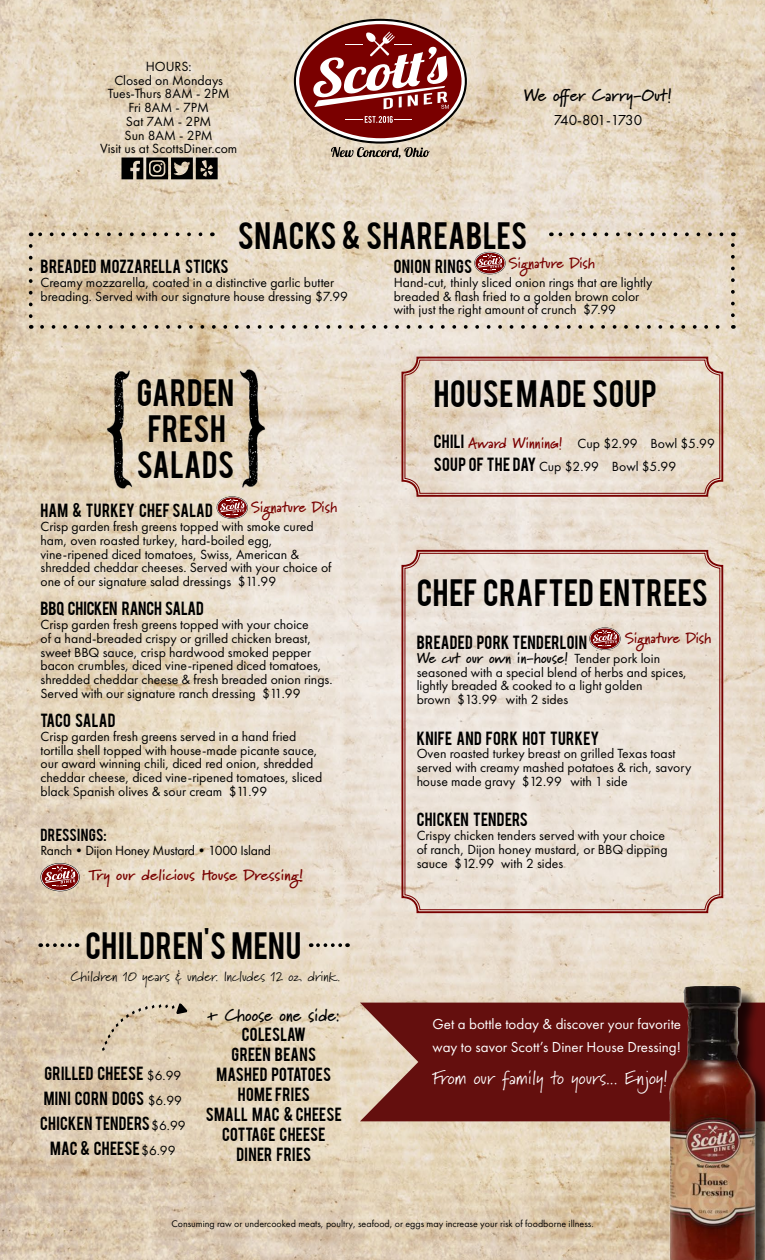
<style>
.page{position:relative;width:765px;height:1260px;background:#fff}
.page>*{position:absolute;margin:0;border:0;box-sizing:border-box;transform-origin:0 0}
.t1{font:30px/36px "Bebas";letter-spacing:.02em;color:#000;text-align:center}
.t2{font:18.75px "Marydale";color:#fff}
.t3{font:700 17.5px "Marydale";color:#000}
.t4{font:15px/20px "Bebas";letter-spacing:.015em;color:#000;text-align:center}
.t5{font:15px/22.5px "Futura PT";color:#fff}
.t6{font:700 15px "Marydale";color:#780000}
.t7{font:700 15px "Marydale";color:#000}
.t8{font:700 15px "Marydale";color:#780000;scale:1.1 1}
.t9{font:15px "Bebas";letter-spacing:-.01em;color:#000}
.t10{font:15px "Futura PT";letter-spacing:-.075em;color:#000}
.t11{font:13.75px/13.8px "Futura PT";color:#000}
.t12{font:13.75px "Marydale";color:#000}
.t13{font:13.75px "Futura PT";letter-spacing:-.02em;color:#000}
.t14{font:13.75px "Bebas";letter-spacing:.02em;color:#000}
.t15{font:10px "Futura PT";color:#000}
.s1{font-family:"Bebas";font-size:15px}
.s2{font-family:"Marydale";font-weight:700;font-size:15px;color:#7a0000}
.s3{font-family:"Futura PT";font-size:13.75px}
.s4{font-family:"Futura PT";font-weight:400;font-size:13.75px}
</style>
<div class="page">
<img style="left:0;top:0;width:765px;height:1260px">
<svg style="left:294px;top:19px;width:173px;height:140px"></svg>
<svg style="left:401px;top:356px;width:323px;height:142px;background:#e4d3c4"></svg>
<div style="left:405px;top:360px;width:315px;height:134px;border:1px solid #780000;border-radius:15px"></div>
<img style="left:103px;top:366px;width:37px;height:130px">
<img style="left:232px;top:361px;width:37px;height:131px">
<svg style="left:47px;top:943px;width:31px;height:4px"></svg>
<svg style="left:102px;top:1003px;width:86px;height:48px;background:#d8c7ad"></svg>
<svg style="left:41px;top:863px;width:39px;height:28px"></svg>
<svg style="left:318px;top:943px;width:30px;height:4px"></svg>
<svg style="left:42px;top:325px;width:685px;height:4px;background:#b1a797"></svg>
<svg style="left:31px;top:232px;width:170px;height:4px"></svg>
<svg style="left:29px;top:246px;width:4px;height:83px"></svg>
<svg style="left:731px;top:232px;width:4px;height:83px"></svg>
<svg style="left:551px;top:232px;width:171px;height:4px"></svg>
<svg style="left:401px;top:549px;width:323px;height:365px;background:#e7dbd0"></svg>
<div style="left:405px;top:553px;width:315px;height:357px;border:1px solid #780000;border-radius:15px"></div>
<svg style="left:360px;top:1003px;width:81px;height:118px;background:#935850"></svg>
<svg style="left:589px;top:628px;width:32px;height:22px"></svg>
<svg style="left:474px;top:252px;width:32px;height:22px"></svg>
<img style="left:441px;top:953px;width:324px;height:307px">
<svg style="left:121px;top:158px;width:97px;height:21px;background:#47423b"></svg>
<svg style="left:217px;top:496px;width:31px;height:23px"></svg>
<p class="t11" style="left:100px;top:59px;width:139px;text-align:center">HOURS:<br>Closed on Mondays<br>Tues-Thurs 8AM - 2PM<br>Fri 8AM - 7PM<br>Sat 7AM - 2PM<br>Sun 8AM - 2PM<br>Visit us at ScottsDiner.com</p>
<p class="t3" style="left:524px;top:85px;width:150px">We offer Carry-Out!</p>
<p class="t10" style="left:554px;top:111px;width:90px">740-801-1730</p>
<h1 class="t1" style="left:238px;top:215px;width:291px">SNACKS &amp; SHAREABLES</h1>
<p class="t4" style="left:41px;top:255px;width:190px">BREADED MOZZARELLA STICKS</p>
<p class="t11" style="left:41px;top:275px;width:309px">Creamy mozzarella, coated in a distinctive garlic butter breading. Served with our signature house dressing $7.99</p>
<p class="t6" style="left:508px;top:254px;width:88px">Signature Dish</p>
<p class="t4" style="left:394px;top:255px;width:80px">ONION RINGS</p>
<p class="t11" style="left:394px;top:275px;width:260px">Hand-cut, thinly sliced onion rings that are lightly breaded &amp; flash fried to a golden brown color with just the right amount of crunch $7.99</p>
<h1 class="t1" style="left:137px;top:373px;width:99px">GARDEN<br>FRESH<br>SALADS</h1>
<h1 class="t1" style="left:434px;top:373px;width:225px">HOUSE MADE SOUP</h1>
<p class="t11" style="left:434px;top:431px;width:283px;line-height:23.8px"><span class="s1">CHILI</span> <span class="s2">Award Winning!</span> Cup $2.99 Bowl $5.99<br><span class="s1">SOUP OF THE DAY</span> Cup $2.99 Bowl $5.99</p>
<p class="t6" style="left:251px;top:498px;width:88px">Signature Dish</p>
<p class="t4" style="left:41px;top:500px;width:174px">HAM &amp; TURKEY CHEF SALAD</p>
<p class="t11" style="left:41px;top:520px;width:293px">Crisp garden fresh greens topped with smoke cured ham, oven roasted turkey, hard-boiled egg, vine-ripened diced tomatoes, Swiss, American &amp; shredded cheddar cheeses. Served with your choice of one of our signature salad dressings $11.99</p>
<p class="t9" style="left:41px;top:598px;width:165px">BBQ CHICKEN RANCH SALAD</p>
<p class="t11" style="left:41px;top:618px;width:294px">Crisp garden fresh greens topped with your choice<br>of a hand-breaded crispy or grilled chicken breast, sweet BBQ sauce, crisp hardwood smoked pepper bacon crumbles, diced vine-ripened diced tomatoes, shredded cheddar cheese &amp; fresh breaded onion rings.<br>Served with our signature ranch dressing $11.99</p>
<p class="t4" style="left:41px;top:709px;width:76px">TACO SALAD</p>
<p class="t11" style="left:41px;top:729px;width:283px">Crisp garden fresh greens served in a hand fried tortilla shell topped with house-made picante sauce, our award winning chili, diced red onion, shredded cheddar cheese, diced vine-ripened tomatoes, sliced black Spanish olives &amp; sour cream $11.99</p>
<p class="t14" style="left:41px;top:825px;width:68px">DRESSINGS:</p>
<p class="t13" style="left:41px;top:842px;width:232px">Ranch•Dijon Honey Mustard•1000 Island</p>
<p class="t8" style="left:89px;top:866px;width:197px">Try our delicious House Dressing!</p>
<h1 class="t1" style="left:86px;top:926px;width:217px">CHILDREN'S MENU</h1>
<p class="t12" style="left:71px;top:968px;width:271px">Children 10 years &amp; under. Includes 12 oz. drink.</p>
<p class="t4" style="left:40px;top:1060px;width:147px;line-height:25px">GRILLED CHEESE <span class="s3">$6.99<br></span>MINI CORN DOGS <span class="s3">$6.99<br></span>CHICKEN TENDERS <span class="s3">$6.99<br></span>MAC &amp; CHEESE <span class="s3">$6.99</span></p>
<p class="t3" style="left:208px;top:1005px;width:134px">+ Choose one side:</p>
<p class="t4" style="left:206px;top:1023px;width:137px">COLESLAW<br>GREEN BEANS<br>MASHED POTATOES<br>HOME FRIES<br>SMALL MAC &amp; CHEESE<br>COTTAGE CHEESE<br>DINER FRIES</p>
<h1 class="t1" style="left:417px;top:573px;width:293px">CHEF CRAFTED ENTREES</h1>
<p class="t6" style="left:625px;top:629px;width:88px">Signature Dish</p>
<p class="t4" style="left:417px;top:632px;width:172px">BREADED PORK TENDERLOIN</p>
<p class="t7" style="left:417px;top:649px;width:245px">We cut our own in-house! <span class="s4">Tender pork loin</span></p>
<p class="t11" style="left:417px;top:665px;width:272px">seasoned with a special blend of herbs and spices, lightly breaded &amp; cooked to a light golden<br>brown $13.99 with 2 sides</p>
<p class="t4" style="left:417px;top:727px;width:184px">KNIFE AND FORK HOT TURKEY</p>
<p class="t11" style="left:417px;top:747px;width:276px">Oven roasted turkey breast on grilled Texas toast served with creamy mashed potatoes &amp; rich, savory house made gravy $12.99 with 1 side</p>
<p class="t4" style="left:417px;top:809px;width:113px">CHICKEN TENDERS</p>
<p class="t11" style="left:417px;top:829px;width:252px">Crispy chicken tenders served with your choice of ranch, Dijon honey mustard, or BBQ dipping sauce $12.99 with 2 sides</p>
<p class="t5" style="left:432px;top:1013px;width:250px">Get a bottle today &amp; discover your favorite way to savor Scott’s Diner House Dressing!</p>
<h2 class="t2" style="left:432px;top:1067px;width:237px">From our family to yours... Enjoy!</h2>
<p class="t15" style="left:171px;top:1218px;width:424px">Consuming raw or undercooked meats, poultry, seafood, or eggs may increase your risk of foodborne illness.</p>
</div>
